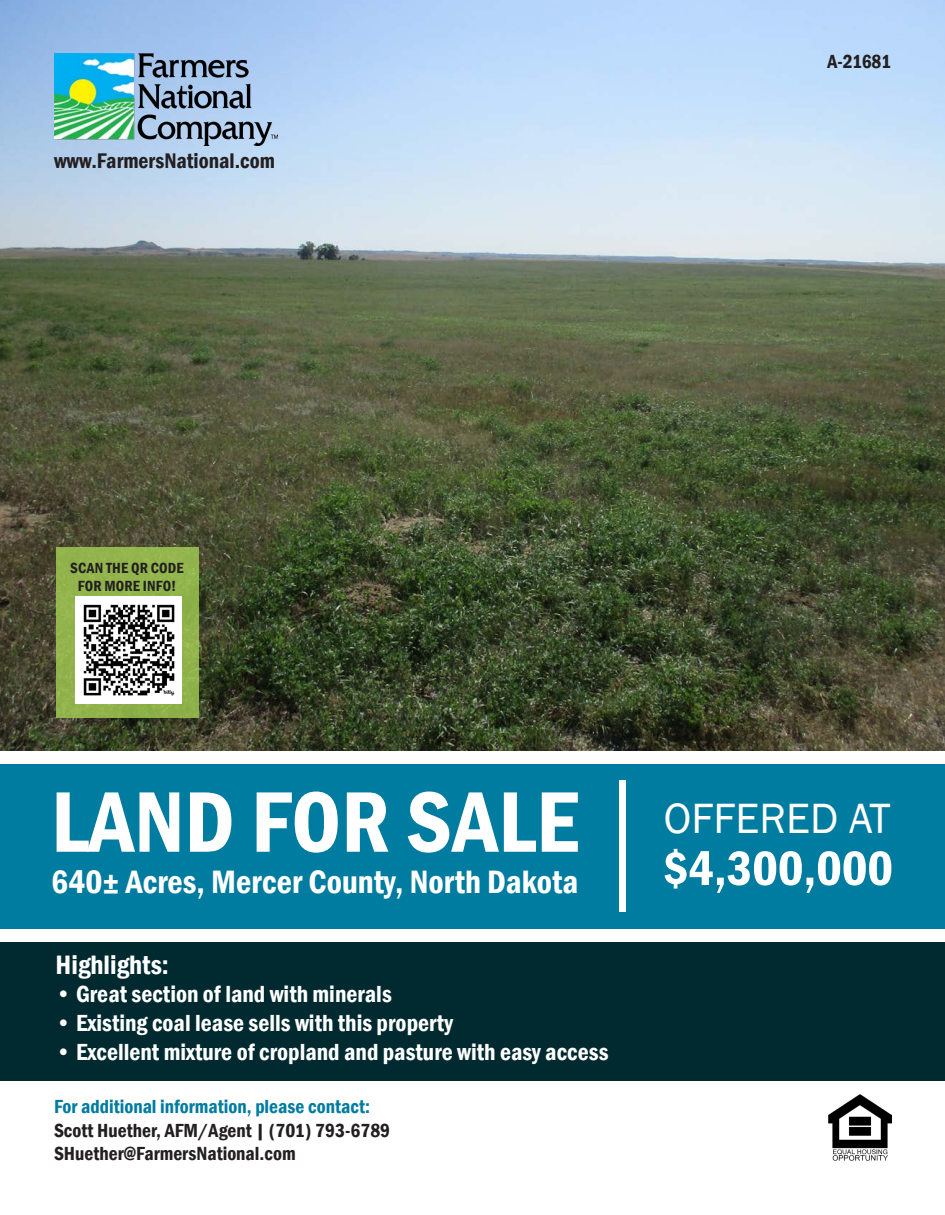
<style>
.page{position:relative;width:945px;height:1215px;background:#fff}
.page>*{position:absolute;margin:0;border:0;box-sizing:border-box;transform-origin:0 0}
.t1{font:600 condensed 88.95px "Franklin Gothic";color:#fff}
.t2{font:600 condensed 50.1px "Franklin Gothic";color:#fff}
.t3{font:600 condensed 33.3px "Franklin Gothic";color:#fff}
.t4{font:600 condensed 27.3px "Franklin Gothic";color:#fff}
.t5{font:600 condensed 24px "Franklin Gothic";color:#fff}
.t6{font:600 condensed 21.75px "Franklin Gothic";color:#231f20}
.t7{font:600 condensed 19.5px/23.4px "Franklin Gothic";color:#231f20}
.t8{font:600 condensed 19.5px "Franklin Gothic";color:#007ca0}
.t9{font:600 condensed 15.15px/18.1px "Franklin Gothic";letter-spacing:.01em;color:#231f20;text-align:center}
</style>
<div class="page">
<div style="left:0;top:942px;width:945px;height:139px;background:#002930"></div>
<img style="left:0;top:0;width:945px;height:750px">
<img style="left:54px;top:54px;width:224px;height:92px">
<div style="left:56px;top:548px;width:142px;height:170px;background:#92b44c"></div>
<img style="left:75px;top:597px;width:107px;height:106px">
<div style="left:0;top:764px;width:945px;height:165px;background:#007ca0"></div>
<div style="left:619px;top:781px;width:6px;height:131px;background:#fff"></div>
<img style="left:829px;top:1094px;width:62px;height:67px">
<p class="t6" style="left:54px;top:147px;width:223px">www.FarmersNational.com</p>
<p class="t9" style="left:70px;top:559px;width:115px">SCAN THE QR CODE<br>FOR MORE INFO!</p>
<p class="t7" style="left:827px;top:49px;width:65px">A-21681</p>
<h1 class="t1" style="left:51px;top:763px;width:841px">LAND FOR SALE <sup>OFFERED</sup> <sup>AT</sup></h1>
<h3 class="t3" style="left:51px;top:860px;width:529px">640± Acres, Mercer County, North Dakota</h3>
<h2 class="t2" style="left:663px;top:835px;width:232px">$4,300,000</h2>
<p class="t4" style="left:56px;top:946px;width:115px">Highlights:</p>
<p class="t5" style="left:56px;top:978px;width:338px">• Great section of land with minerals</p>
<p class="t5" style="left:56px;top:1007px;width:399px">• Existing coal lease sells with this property</p>
<p class="t5" style="left:56px;top:1036px;width:554px">• Excellent mixture of cropland and pasture with easy access</p>
<p class="t8" style="left:54px;top:1094px;width:318px">For additional information, please contact:</p>
<p class="t7" style="left:54px;top:1118px;width:338px">Scott Huether, AFM/Agent | (701) 793-6789<br>SHuether@FarmersNational.com</p>
</div>
